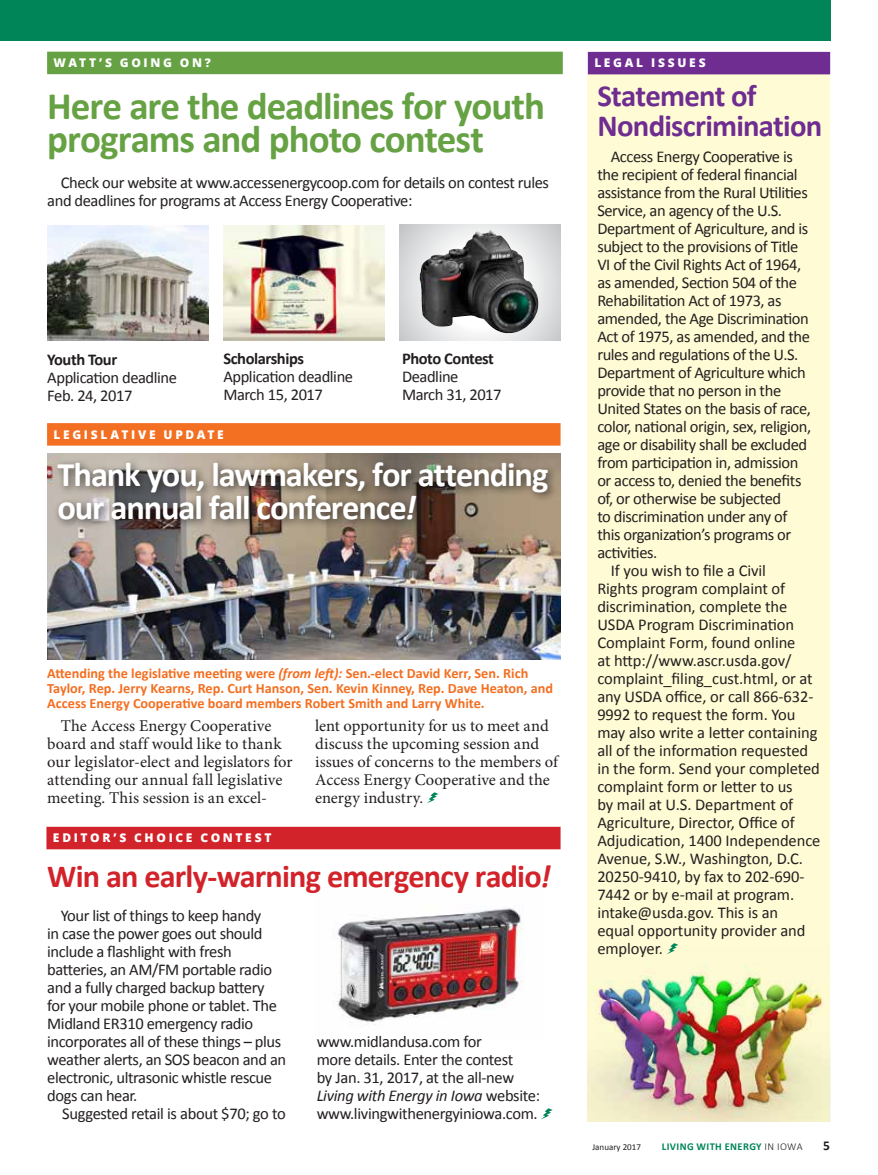
<style>
.page{position:relative;width:878px;height:1175px;background:#fff}
.page>*{position:absolute;margin:0;border:0;box-sizing:border-box;transform-origin:0 0}
.t1{font:700 39px/33px "Calibri";letter-spacing:-.025em;color:#66a244}
.t2{font:700 34.5px/33px "Calibri";letter-spacing:-.03em;color:#fff}
.t3{font:700 32.25px "Calibri";letter-spacing:-.025em;color:#d2232a}
.t4{font:700 30.75px/30px "Calibri";letter-spacing:-.025em;color:#6f2c91}
.t5{font:16.5px/18px "Calibri";letter-spacing:-.025em;color:#231f20}
.t6{font:16.5px "Calibri";letter-spacing:-.005em;color:#231f20}
.t7{font:16.5px/18px "Minion Pro";color:#231f20}
.t8{font:700 16.5px "Calibri";letter-spacing:-.025em;color:#231f20}
.t9{font:700 14.25px/15px "Calibri";color:#f36f21}
.t10{font:700 13.5px "Calibri";color:#231f20}
.t11{font:800 12px "Open Sans";letter-spacing:.22em;color:#fff}
.t12{font:700 10.5px "Calibri";letter-spacing:.04em;color:#008559}
.t13{font:9px "Calibri";color:#231f20}
.s1{font-style:italic}
.s2{font-weight:300;color:#231f20}
</style>
<div class="page">
<img style="left:334px;top:905px;width:189px;height:120px">
<div style="left:587px;top:74px;width:243px;height:1047px;background:#fffcd5"></div>
<img style="left:587px;top:963px;width:243px;height:158px">
<img style="left:47px;top:453px;width:513px;height:206px">
<div style="left:0;top:0;width:830px;height:40px;background:#008559"></div>
<div style="left:47px;top:423px;width:513px;height:22px;background:#f36f21"></div>
<div style="left:53px;top:457px;width:505px;height:73px;background:#231f20;opacity:.75"></div>
<svg style="left:427px;top:792px;width:11px;height:11px"></svg>
<svg style="left:667px;top:943px;width:11px;height:11px"></svg>
<div style="left:46px;top:826px;width:514px;height:23px;background:#d2232a"></div>
<svg style="left:541px;top:1108px;width:11px;height:11px"></svg>
<div style="left:47px;top:52px;width:516px;height:22px;background:#66a244"></div>
<img style="left:47px;top:225px;width:161px;height:116px">
<img style="left:224px;top:225px;width:161px;height:116px">
<svg style="left:400px;top:224px;width:160px;height:117px;background:#adafaf"></svg>
<img style="left:419px;top:230px;width:71px;height:83px">
<div style="left:588px;top:52px;width:242px;height:22px;background:#6f2c91"></div>
<p class="t11" style="left:54px;top:54px;width:159px">WATT’S GOING ON?</p>
<h1 class="t1" style="left:47px;top:90px;width:499px">Here are the deadlines for youth programs and photo contest</h1>
<p class="t5" style="left:47px;top:173px;width:503px;text-indent:13px">Check our website at www.accessenergycoop.com for details on contest rules and deadlines for programs at Access Energy Cooperative:</p>
<p class="t8" style="left:47px;top:349px;width:71px">Youth Tour</p>
<p class="t5" style="left:47px;top:369px;width:131px">Application deadline<br>Feb. 24, 2017</p>
<p class="t8" style="left:223px;top:348px;width:82px">Scholarships</p>
<p class="t5" style="left:223px;top:367px;width:131px">Application deadline<br>March 15, 2017</p>
<p class="t8" style="left:402px;top:348px;width:93px">Photo Contest</p>
<p class="t5" style="left:402px;top:367px;width:101px">Deadline<br>March 31, 2017</p>
<p class="t11" style="left:54px;top:425px;width:172px">LEGISLATIVE UPDATE</p>
<h2 class="t2" style="left:57px;top:457px;width:492px">Thank you, lawmakers, for attending our annual fall conference<span class="s1">!</span></h2>
<p class="t9" style="left:47px;top:665px;width:507px">Attending the legislative meeting were <span class="s1">(from left):</span> Sen.-elect David Kerr, Sen. Rich<br>Taylor, Rep. Jerry Kearns, Rep. Curt Hanson, Sen. Kevin Kinney, Rep. Dave Heaton, and<br>Access Energy Cooperative board members Robert Smith and Larry White.</p>
<p class="t7" style="left:47px;top:716px;width:247px;text-indent:13px">The Access Energy Cooperative board and staff would like to thank our legislator-elect and legislators for attending our annual fall legislative meeting. This session is an excel-</p>
<p class="t7" style="left:315px;top:717px;width:244px">lent opportunity for us to meet and discuss the upcoming session and issues of concerns to the members of<br>Access Energy Cooperative and the energy industry.</p>
<p class="t11" style="left:53px;top:828px;width:220px">EDITOR’S CHOICE CONTEST</p>
<h3 class="t3" style="left:47px;top:855px;width:505px">Win an early-warning emergency radio<span class="s1">!</span></h3>
<p class="t5" style="left:47px;top:906px;width:240px;text-indent:13px">Your list of things to keep handy<br>in case the power goes out should include a flashlight with fresh batteries, an AM/FM portable radio and a fully charged backup battery for your mobile phone or tablet. The<br>Midland ER310 emergency radio incorporates all of these things – plus weather alerts, an SOS beacon and an electronic, ultrasonic whistle rescue dogs can hear.</p>
<p class="t5" style="left:62px;top:1104px;width:225px">Suggested retail is about $70; go to</p>
<p class="t5" style="left:316px;top:1033px;width:225px">www.midlandusa.com for<br>more details. Enter the contest<br>by Jan. 31, 2017, at the all-new<br><span class="s1">Living with Energy in Iowa</span> website: www.livingwithenergyiniowa.com.</p>
<p class="t11" style="left:594px;top:54px;width:113px">LEGAL ISSUES</p>
<h3 class="t4" style="left:597px;top:80px;width:226px">Statement of<br>Nondiscrimination</h3>
<p class="t5" style="left:610px;top:147px;width:183px">Access Energy Cooperative is</p>
<p class="t5" style="left:597px;top:165px;width:202px">the recipient of federal financial</p>
<p class="t5" style="left:597px;top:183px;width:212px">assistance from the Rural Utilities</p>
<p class="t5" style="left:597px;top:201px;width:186px">Service, an agency of the U.S.</p>
<p class="t5" style="left:597px;top:219px;width:212px">Department of Agriculture, and is</p>
<p class="t5" style="left:597px;top:237px;width:203px">subject to the provisions of Title</p>
<p class="t5" style="left:597px;top:255px;width:205px">VI of the Civil Rights Act of 1964,</p>
<p class="t5" style="left:597px;top:273px;width:201px">as amended, Section 504 of the</p>
<p class="t5" style="left:597px;top:291px;width:186px">Rehabilitation Act of 1973, as</p>
<p class="t5" style="left:597px;top:309px;width:213px">amended, the Age Discrimination</p>
<p class="t5" style="left:597px;top:327px;width:214px">Act of 1975, as amended, and the</p>
<p class="t5" style="left:597px;top:345px;width:202px">rules and regulations of the U.S.</p>
<p class="t5" style="left:597px;top:363px;width:210px">Department of Agriculture which</p>
<p class="t5" style="left:597px;top:382px;width:185px">provide that no person in the</p>
<p class="t5" style="left:597px;top:400px;width:215px">United States on the basis of race,</p>
<p class="t5" style="left:597px;top:418px;width:215px">color, national origin, sex, religion,</p>
<p class="t5" style="left:597px;top:436px;width:211px">age or disability shall be excluded</p>
<p class="t5" style="left:597px;top:454px;width:202px">from participation in, admission</p>
<p class="t5" style="left:597px;top:472px;width:206px">or access to, denied the benefits</p>
<p class="t5" style="left:597px;top:490px;width:185px">of, or otherwise be subjected</p>
<p class="t5" style="left:597px;top:508px;width:192px">to discrimination under any of</p>
<p class="t5" style="left:597px;top:526px;width:195px">this organization’s programs or</p>
<p class="t5" style="left:597px;top:544px;width:62px">activities.</p>
<p class="t6" style="left:610px;top:560px;width:157px">If you wish to file a Civil</p>
<p class="t6" style="left:597px;top:578px;width:189px">Rights program complaint of</p>
<p class="t6" style="left:597px;top:596px;width:192px">discrimination, complete the</p>
<p class="t6" style="left:597px;top:614px;width:198px">USDA Program Discrimination</p>
<p class="t6" style="left:597px;top:632px;width:200px">Complaint Form, found online</p>
<p class="t6" style="left:597px;top:650px;width:195px">at http://www.ascr.usda.gov/</p>
<p class="t6" style="left:597px;top:668px;width:217px">complaint_filing_cust.html, or at</p>
<p class="t6" style="left:597px;top:686px;width:217px">any USDA office, or call 866-632-</p>
<p class="t6" style="left:597px;top:704px;width:199px">9992 to request the form. You</p>
<p class="t6" style="left:597px;top:722px;width:221px">may also write a letter containing</p>
<p class="t6" style="left:597px;top:740px;width:212px">all of the information requested</p>
<p class="t6" style="left:597px;top:758px;width:224px">in the form. Send your completed</p>
<p class="t6" style="left:597px;top:776px;width:197px">complaint form or letter to us</p>
<p class="t6" style="left:597px;top:794px;width:197px">by mail at U.S. Department of</p>
<p class="t6" style="left:597px;top:812px;width:199px">Agriculture, Director, Office of</p>
<p class="t6" style="left:597px;top:830px;width:225px">Adjudication, 1400 Independence</p>
<p class="t6" style="left:597px;top:848px;width:207px">Avenue, S.W., Washington, D.C.</p>
<p class="t6" style="left:597px;top:866px;width:209px">20250-9410, by fax to 202-690-</p>
<p class="t6" style="left:597px;top:884px;width:198px">7442 or by e-mail at program.</p>
<p class="t6" style="left:597px;top:902px;width:182px">intake@usda.gov. This is an</p>
<p class="t6" style="left:597px;top:920px;width:210px">equal opportunity provider and</p>
<p class="t6" style="left:597px;top:938px;width:67px">employer.</p>
<p class="t13" style="left:592px;top:1141px;width:50px">January 2017</p>
<p class="t12" style="left:661px;top:1139px;width:142px">LIVING WITH ENERGY <span class="s2">IN IOWA</span></p>
<p class="t10" style="left:823px;top:1136px;width:8px">5</p>
</div>
